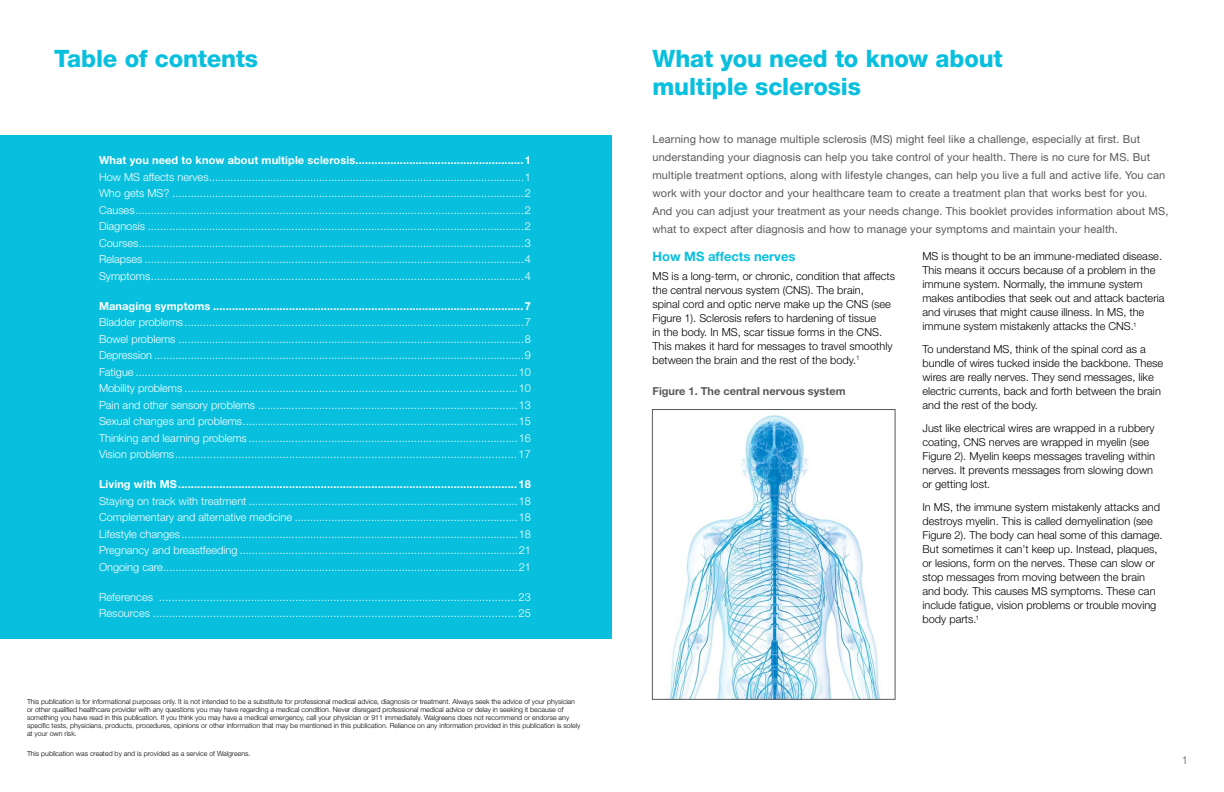
<style>
.page{position:relative;width:1224px;height:792px;background:#fff}
.page>*{position:absolute;margin:0;border:0;box-sizing:border-box;transform-origin:0 0}
.t1{font:800 24px/28px "Helvetica Neue LT Std";letter-spacing:-.01em;color:#08c0de}
.t2{font:700 13px "Helvetica Neue LT Std";color:#08c0de}
.t3{font:300 11px "Helvetica Neue LT Std";color:#fff}
.t4{font:300 11px/14px "Helvetica Neue LT Std";color:#000}
.t5{font:11px/18px "Helvetica Neue LT Std";letter-spacing:.01em;color:#58595b}
.t6{font:700 11px "Helvetica Neue LT Std";letter-spacing:.01em;color:#fff}
.t7{font:700 11px "Helvetica Neue LT Std";color:#58595b}
.t8{font:300 11px "Helvetica Neue LT Std";color:#58595b}
.t9{font:300 7px/8px "Helvetica Neue LT Std";color:#000}
</style>
<div class="page">
<div style="left:0;top:135px;width:612px;height:504px;background:#08c0de"></div>
<img style="left:669px;top:415px;width:212px;height:282px">
<div style="left:652px;top:409px;width:243px;height:290px;border:1px solid #58595b"></div>
<p class="t1" style="left:54px;top:44px;width:206px">Table of contents</p>
<p class="t6" style="left:99px;top:154px;width:434px">What you need to know about multiple sclerosis.....................................................1</p>
<p class="t3" style="left:99px;top:170px;width:434px">How MS affects nerves.......................................................................................................1</p>
<p class="t3" style="left:99px;top:187px;width:434px">Who gets MS? ...................................................................................................................2</p>
<p class="t3" style="left:99px;top:203px;width:434px">Causes...............................................................................................................................2</p>
<p class="t3" style="left:99px;top:220px;width:434px">Diagnosis ...........................................................................................................................2</p>
<p class="t3" style="left:99px;top:236px;width:434px">Courses..............................................................................................................................3</p>
<p class="t3" style="left:99px;top:253px;width:434px">Relapses ............................................................................................................................4</p>
<p class="t3" style="left:99px;top:269px;width:434px">Symptoms..........................................................................................................................4</p>
<p class="t6" style="left:99px;top:299px;width:434px">Managing symptoms ..................................................................................................7</p>
<p class="t3" style="left:99px;top:316px;width:434px">Bladder problems ...............................................................................................................7</p>
<p class="t3" style="left:99px;top:332px;width:434px">Bowel problems .................................................................................................................8</p>
<p class="t3" style="left:99px;top:349px;width:434px">Depression .........................................................................................................................9</p>
<p class="t3" style="left:99px;top:365px;width:434px">Fatigue .............................................................................................................................10</p>
<p class="t3" style="left:99px;top:382px;width:434px">Mobility problems .............................................................................................................10</p>
<p class="t3" style="left:99px;top:398px;width:434px">Pain and other sensory problems .....................................................................................13</p>
<p class="t3" style="left:99px;top:415px;width:434px">Sexual changes and problems..........................................................................................15</p>
<p class="t3" style="left:99px;top:431px;width:434px">Thinking and learning problems ........................................................................................16</p>
<p class="t3" style="left:99px;top:448px;width:434px">Vision problems............................................................................................................ 17</p>
<p class="t6" style="left:99px;top:478px;width:434px">Living with MS........................................................................................................... 18</p>
<p class="t3" style="left:99px;top:494px;width:434px">Staying on track with treatment ........................................................................................18</p>
<p class="t3" style="left:99px;top:511px;width:434px">Complementary and alternative medicine .........................................................................18</p>
<p class="t3" style="left:99px;top:527px;width:434px">Lifestyle changes..............................................................................................................18</p>
<p class="t3" style="left:99px;top:544px;width:434px">Pregnancy and breastfeeding ...........................................................................................21</p>
<p class="t3" style="left:99px;top:560px;width:434px">Ongoing care....................................................................................................................21</p>
<p class="t3" style="left:99px;top:590px;width:434px">References ................................................................................................................. 23</p>
<p class="t3" style="left:99px;top:607px;width:434px">Resources ................................................................................................................... 25</p>
<p class="t9" style="left:27px;top:697px;width:555px">This publication is for informational purposes only. It is not intended to be a substitute for professional medical advice, diagnosis or treatment. Always seek the advice of your physician or other qualifed healthcare provider with any questions you may have regarding a medical condition. Never disregard professional medical advice or delay in seeking it because of something you have read in this publication. If you think you may have a medical emergency, call your physician or 911 immediately. Walgreens does not recommend or endorse any specifc tests, physicians, products, procedures, opinions or other information that may be mentioned in this publication. Reliance on any information provided in this publication is solely at your own risk.</p>
<p class="t9" style="left:27px;top:749px;width:225px">This publication was created by and is provided as a service of Walgreens.</p>
<p class="t1" style="left:652px;top:44px;width:352px">What you need to know about multiple sclerosis</p>
<p class="t5" style="left:652px;top:130px;width:517px">Learning how to manage multiple sclerosis (MS) might feel like a challenge, especially at frst. But understanding your diagnosis can help you take control of your health. There is no cure for MS. But multiple treatment options, along with lifestyle changes, can help you live a full and active life. You can work with your doctor and your healthcare team to create a treatment plan that works best for you.<br>And you can adjust your treatment as your needs change. This booklet provides information about MS, what to expect after diagnosis and how to manage your symptoms and maintain your health.</p>
<p class="t2" style="left:652px;top:249px;width:145px">How MS affects nerves</p>
<p class="t4" style="left:922px;top:249px;width:241px">MS is thought to be an immune-mediated disease.<br>This means it occurs because of a problem in the</p>
<p class="t4" style="left:653px;top:269px;width:244px">MS is a long-term, or chronic, condition that affects</p>
<p class="t4" style="left:922px;top:277px;width:221px">immune system. Normally, the immune system</p>
<p class="t4" style="left:653px;top:283px;width:213px">the central nervous system (CNS). The brain,</p>
<p class="t4" style="left:922px;top:291px;width:244px">makes antibodies that seek out and attack bacteria</p>
<p class="t4" style="left:653px;top:297px;width:240px">spinal cord and optic nerve make up the CNS (see</p>
<p class="t4" style="left:922px;top:305px;width:223px">and viruses that might cause illness. In MS, the</p>
<p class="t4" style="left:653px;top:311px;width:225px">Figure 1). Sclerosis refers to hardening of tissue</p>
<p class="t4" style="left:922px;top:319px;width:216px">immune system mistakenly attacks the CNS.<sup>1</sup></p>
<p class="t4" style="left:652px;top:325px;width:241px">in the body. In MS, scar tissue forms in the CNS.<br>This makes it hard for messages to travel smoothly</p>
<p class="t4" style="left:922px;top:342px;width:225px">To understand MS, think of the spinal cord as a</p>
<p class="t4" style="left:652px;top:353px;width:209px">between the brain and the rest of the body.<sup>1</sup></p>
<p class="t4" style="left:923px;top:356px;width:242px">bundle of wires tucked inside the backbone. These wires are really nerves. They send messages, like</p>
<p class="t7" style="left:653px;top:384px;width:195px">Figure 1. The central nervous system</p>
<p class="t4" style="left:923px;top:384px;width:240px">electric currents, back and forth between the brain and the rest of the body.</p>
<p class="t4" style="left:923px;top:421px;width:234px">Just like electrical wires are wrapped in a rubbery coating, CNS nerves are wrapped in myelin (see Figure 2). Myelin keeps messages traveling within nerves. It prevents messages from slowing down or getting lost.</p>
<p class="t4" style="left:923px;top:500px;width:242px">In MS, the immune system mistakenly attacks and destroys myelin. This is called demyelination (see Figure 2). The body can heal some of this damage.<br>But sometimes it can’t keep up. Instead, plaques, or lesions, form on the nerves. These can slow or stop messages from moving between the brain and body. This causes MS symptoms. These can include fatigue, vision problems or trouble moving body parts.<sup>1</sup></p>
<p class="t8" style="left:1182px;top:753px;width:8px">1</p>
</div>
